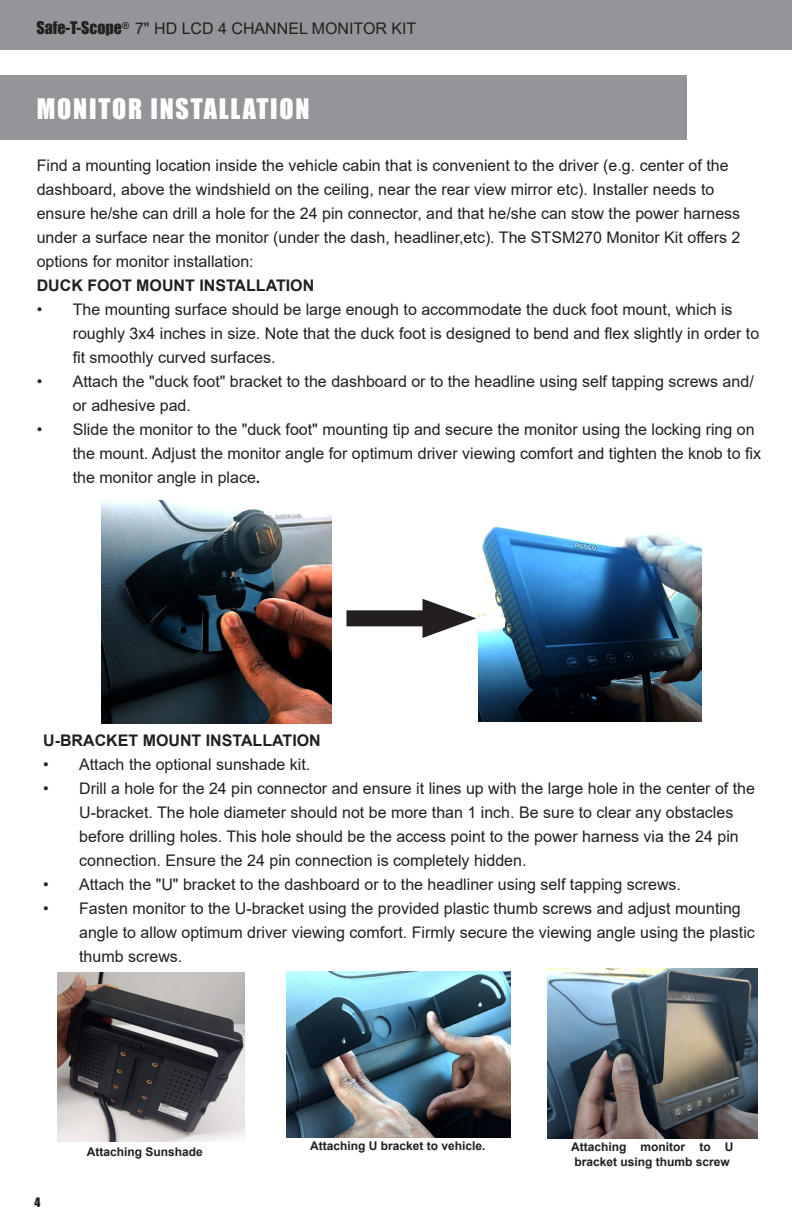
<style>
.page{position:relative;width:792px;height:1224px;background:#fff}
.page>*{position:absolute;margin:0;border:0;box-sizing:border-box;transform-origin:0 0}
._05_Headline{font:26px "Impact";letter-spacing:.07em;color:#fff}
.t1{font:16px/24px "Arial";color:#231f20}
.t2{font:700 16px "Arial";color:#231f20}
.t3{font:700 12px/14.4px "Arial";color:#231f20}
.t4{font:12px "Impact";color:#231f20}
.s1{font-family:"Impact"}
.s2{font-weight:700}
</style>
<div class="page">
<img style="left:57px;top:973px;width:187px;height:168px">
<img style="left:287px;top:972px;width:223px;height:165px">
<img style="left:547px;top:968px;width:210px;height:170px">
<img style="left:101px;top:501px;width:231px;height:222px">
<img style="left:478px;top:526px;width:224px;height:196px">
<div style="left:346px;top:610px;width:99px;height:16px;background:#231f20"></div>
<svg style="left:422px;top:599px;width:54px;height:39px"></svg>
<div style="left:0;top:0;width:792px;height:50px;background:#939598"></div>
<div style="left:0;top:75px;width:687px;height:64px;background:#939598"></div>
<p class="t1" style="left:36px;top:17px;width:381px"><span class="s1">Safe-T-Scope</span><sup>®</sup> 7" HD LCD 4 CHANNEL MONITOR KIT</p>
<p class="_05_Headline" style="left:37px;top:88px;width:274px">MONITOR INSTALLATION</p>
<p class="t1" style="left:37px;top:153px;width:705px">Find a mounting location inside the vehicle cabin that is convenient to the driver (e.g. center of the dashboard, above the windshield on the ceiling, near the rear view mirror etc). Installer needs to ensure he/she can drill a hole for the 24 pin connector, and that he/she can stow the power harness under a surface near the monitor (under the dash, headliner,etc). The STSM270 Monitor Kit offers 2 options for monitor installation:</p>
<p class="t2" style="left:37px;top:274px;width:279px">DUCK FOOT MOUNT INSTALLATION</p>
<p class="t1" style="left:73px;top:297px;width:688px;text-indent:-36px">• The mounting surface should be large enough to accommodate the duck foot mount, which is roughly 3x4 inches in size. Note that the duck foot is designed to bend and flex slightly in order to fit smoothly curved surfaces.</p>
<p class="t1" style="left:73px;top:369px;width:683px;text-indent:-36px">• Attach the "duck foot" bracket to the dashboard or to the headline using self tapping screws and/ or adhesive pad.</p>
<p class="t1" style="left:73px;top:417px;width:690px;text-indent:-36px">• Slide the monitor to the "duck foot" mounting tip and secure the monitor using the locking ring on the mount. Adjust the monitor angle for optimum driver viewing comfort and tighten the knob to fix the monitor angle in place<span class="s2">.</span></p>
<p class="t2" style="left:43px;top:729px;width:279px">U-BRACKET MOUNT INSTALLATION</p>
<p class="t1" style="left:43px;top:753px;width:269px">• Attach the optional sunshade kit.</p>
<p class="t1" style="left:79px;top:777px;width:677px;text-indent:-36px">• Drill a hole for the 24 pin connector and ensure it lines up with the large hole in the center of the U-bracket. The hole diameter should not be more than 1 inch. Be sure to clear any obstacles before drilling holes. This hole should be the access point to the power harness via the 24 pin connection. Ensure the 24 pin connection is completely hidden.</p>
<p class="t1" style="left:43px;top:873px;width:639px">• Attach the "U" bracket to the dashboard or to the headliner using self tapping screws.</p>
<p class="t1" style="left:79px;top:897px;width:677px;text-indent:-36px">• Fasten monitor to the U-bracket using the provided plastic thumb screws and adjust mounting angle to allow optimum driver viewing comfort. Firmly secure the viewing angle using the plastic thumb screws.</p>
<p class="t4" style="left:35px;top:1193px;width:7px">4</p>
<p class="t3" style="left:87px;top:1144px;width:118px">Attaching Sunshade</p>
<p class="t3" style="left:310px;top:1138px;width:177px">Attaching U bracket to vehicle.</p>
<p class="t3" style="left:571px;top:1140px;width:164px">Attaching monitor to U bracket using thumb screw</p>
</div>
